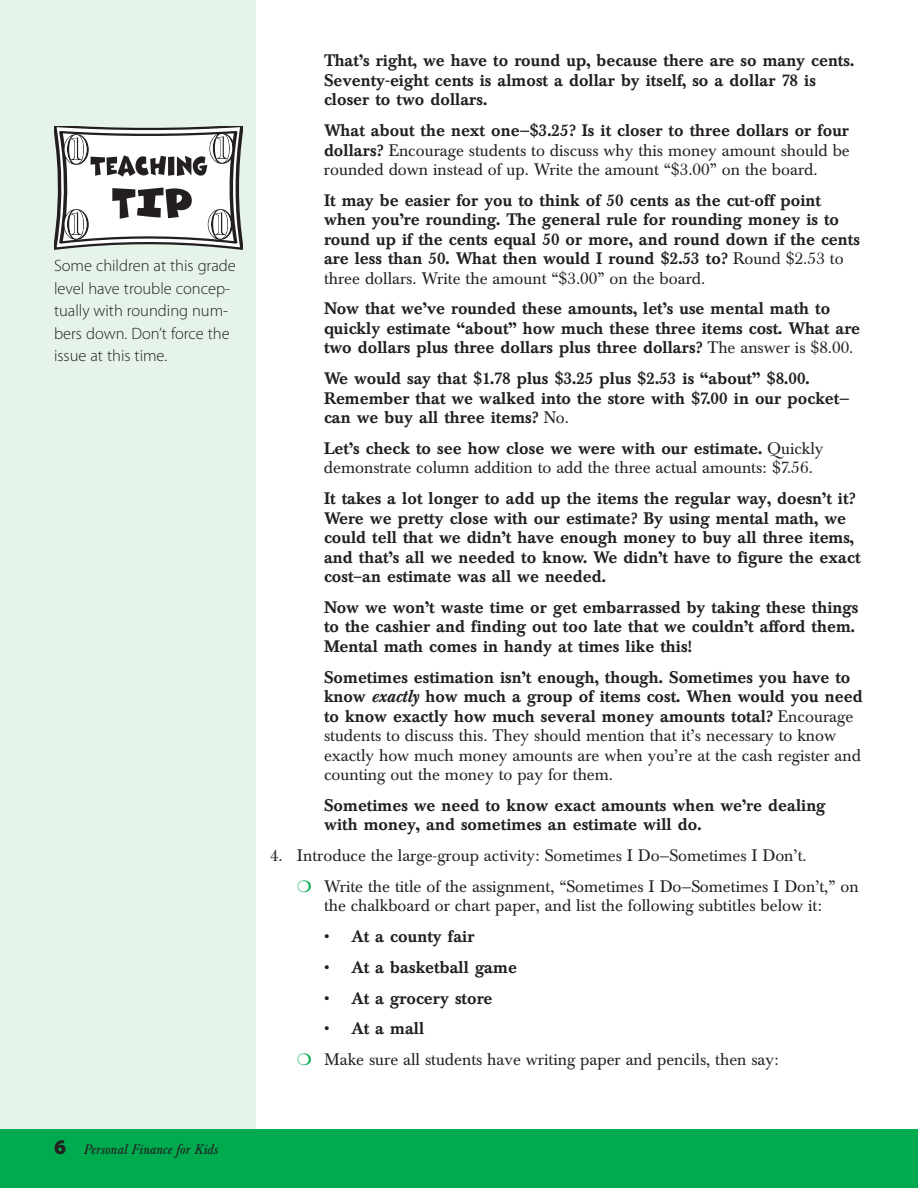
<style>
.page{position:relative;width:918px;height:1188px;background:#fff}
.page>*{position:absolute;margin:0;border:0;box-sizing:border-box;transform-origin:0 0}
.t1{font:500 16.5px/19.5px "Baskerville BE";color:#231f20}
.t2{font:16.5px/19.5px "Baskerville BE";color:#231f20}
.t3{font:300 16.5px/22.5px "Myriad Pro";color:#231f20}
.t4{font:italic 13.5px "Baskerville BE";color:#231f20}
.s1{font-family:"Myriad Pro";font-weight:900;font-style:normal;font-size:21px}
.s2{font-weight:500}
.s3{font-weight:400}
.s4{font-weight:500;font-style:italic}
.s5{color:#00aa4f}
</style>
<div class="page">
<div style="left:0;top:0;width:256px;height:1188px;background:#e5f3e8"></div>
<div style="left:0;top:1130px;width:918px;height:58px;background:#00aa4f"></div>
<svg style="left:54px;top:126px;width:189px;height:124px;background:#bdbdbc"></svg>
<p class="t3" style="left:54px;top:256px;width:183px">Some children at this grade level have trouble concep&shy;tually with rounding num&shy;bers down. Don’t force the issue at this time.</p>
<p class="t4" style="left:54px;top:1145px;width:165px"><span class="s1">6</span> Personal Finance for Kids</p>
<p class="t1" style="left:324px;top:53px;width:532px">That’s right, we have to round up, because there are so many cents.<br>Seventy-eight cents is almost a dollar by itself, so a dollar 78 is closer to two dollars.</p>
<p class="t2" style="left:324px;top:122px;width:527px;text-align:justify"><span class="s2">What about the next one—$3.25? Is it closer to three dollars or four dollars?</span> Encourage students to discuss why this money amount should be rounded down instead of up. Write the amount “$3.00” on the board.</p>
<p class="t1" style="left:324px;top:192px;width:537px">It may be easier for you to think of 50 cents as the cut-off point when you’re rounding. The general rule for rounding money is to round up if the cents equal 50 or more, and round down if the cents are less than 50. What then would I round $2.53 to? <span class="s3">Round $2.53 to three dollars. Write the amount “$3.00” on the board.</span></p>
<p class="t1" style="left:324px;top:301px;width:538px">Now that we’ve rounded these amounts, let’s use mental math to quickly estimate “about” how much these three items cost. What are two dollars plus three dollars plus three dollars? <span class="s3">The answer is $8.00.</span></p>
<p class="t1" style="left:324px;top:371px;width:527px">We would say that $1.78 plus $3.25 plus $2.53 is “about” $8.00.<br>Remember that we walked into the store with $7.00 in our pocket— can we buy all three items? <span class="s3">No.</span></p>
<p class="t2" style="left:324px;top:440px;width:501px"><span class="s2">Let’s check to see how close we were with our estimate.</span> Quickly demonstrate column addition to add the three actual amounts: $7.56.</p>
<p class="t1" style="left:324px;top:491px;width:538px">It takes a lot longer to add up the items the regular way, doesn’t it?<br>Were we pretty close with our estimate? By using mental math, we could tell that we didn’t have enough money to buy all three items, and that’s all we needed to know. We didn’t have to figure the exact cost–an estimate was all we needed.</p>
<p class="t1" style="left:324px;top:600px;width:536px">Now we won’t waste time or get embarrassed by taking these things to the cashier and finding out too late that we couldn’t afford them.<br>Mental math comes in handy at times like this!</p>
<p class="t2" style="left:324px;top:669px;width:540px"><span class="s2">Sometimes estimation isn’t enough, though. Sometimes you have to know</span> <span class="s4">exactly</span> <span class="s2">how much a group of items cost. When would you need to know exactly how much several money amounts total?</span> Encourage students to discuss this. They should mention that it’s necessary to know exactly how much money amounts are when you’re at the cash register and counting out the money to pay for them.</p>
<p class="t1" style="left:324px;top:798px;width:503px">Sometimes we need to know exact amounts when we’re dealing with money, and sometimes an estimate will do.</p>
<p class="t2" style="left:297px;top:842px;width:563px;line-height:30.8px;text-indent:-27px">4. Introduce the large-group activity: Sometimes I Do—Sometimes I Don’t.<br><span class="s5">❍</span> Write the title of the assignment, “Sometimes I Do—Sometimes I Don’t,” on</p>
<p class="t2" style="left:324px;top:898px;width:500px">the chalkboard or chart paper, and list the following subtitles below it:</p>
<p class="t1" style="left:324px;top:929px;width:152px"><span class="s3">•</span> At a county fair</p>
<p class="t1" style="left:324px;top:959px;width:194px"><span class="s3">•</span> At a basketball game</p>
<p class="t1" style="left:324px;top:990px;width:170px"><span class="s3">•</span> At a grocery store</p>
<p class="t2" style="left:297px;top:1015px;width:483px;line-height:30.8px;text-indent:27px">• <span class="s2">At a mall<br></span><span class="s5">❍</span> Make sure all students have writing paper and pencils, then say:</p>
</div>
